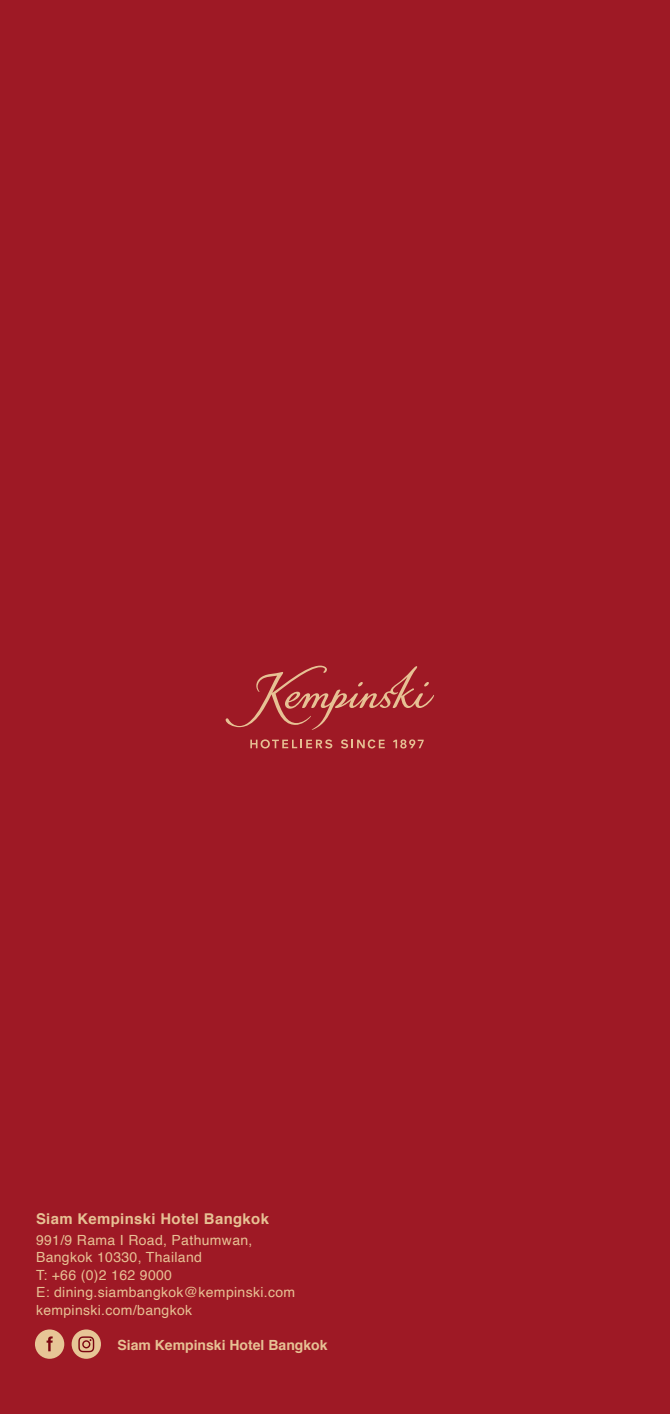
<style>
.page{position:relative;width:670px;height:1414px;background:#9e1925}
.page>*{position:absolute;margin:0;border:0;box-sizing:border-box;transform-origin:0 0}
.t1{font:700 14.88px "Helvetica";letter-spacing:.025em;color:#e7c194}
.t2{font:14px/17.5px "Helvetica";letter-spacing:.025em;color:#e7c194}
.t3{font:700 14px "Helvetica";color:#e7c194}
</style>
<div class="page">
<svg style="left:250px;top:739px;width:82px;height:9px"></svg>
<svg style="left:341px;top:739px;width:44px;height:9px"></svg>
<svg style="left:393px;top:739px;width:31px;height:9px"></svg>
<svg style="left:226px;top:666px;width:208px;height:64px"></svg>
<div style="left:72px;top:1329px;width:29px;height:30px;background:#e7c596;border-radius:50%"></div>
<svg style="left:78px;top:1336px;width:16px;height:16px"></svg>
<div style="left:35px;top:1329px;width:29px;height:30px;background:#e7c596;border-radius:50%"></div>
<svg style="left:47px;top:1336px;width:6px;height:15px"></svg>
<p class="t1" style="left:36px;top:1206px;width:234px">Siam Kempinski Hotel Bangkok</p>
<p class="t2" style="left:36px;top:1231px;width:261px">991/9 Rama I Road, Pathumwan,<br>Bangkok 10330, Thailand<br>T: +66 (0)2 162 9000<br>E: dining.siambangkok@kempinski.com kempinski.com/bangkok</p>
<p class="t3" style="left:117px;top:1333px;width:212px">Siam Kempinski Hotel Bangkok</p>
</div>
